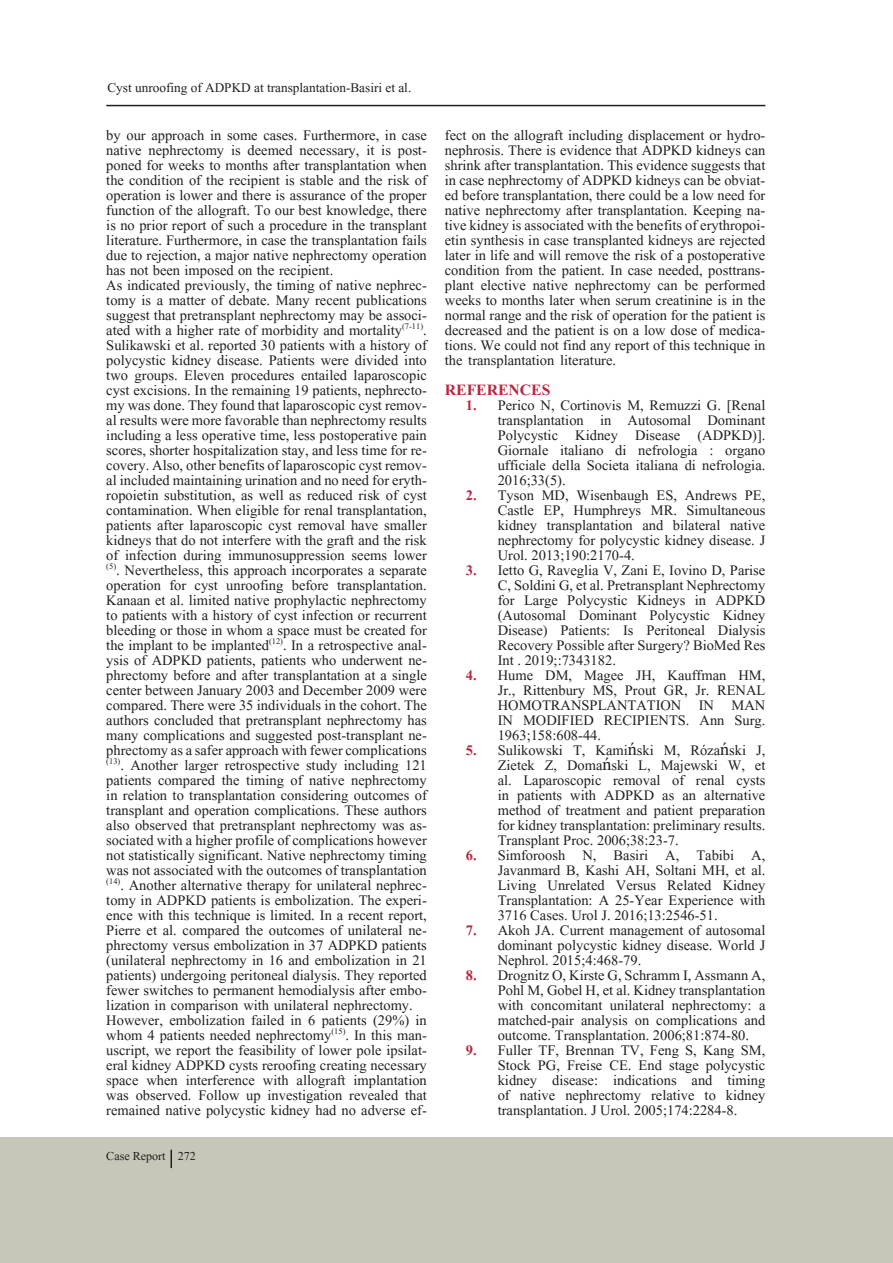
<style>
.page{position:relative;width:893px;height:1263px;background:#fff}
.page>*{position:absolute;margin:0;border:0;box-sizing:border-box;transform-origin:0 0}
.t1{font:700 19.5px "Aparajita";color:#b62841}
.t2{font:18px/15px "Aparajita";color:#231f20;text-align:justify}
.t3{font:16.5px "Aparajita";color:#231f20}
.t4{font:15px "Aparajita";color:#231f20}
.s1{font-weight:700;color:#b62841}
.s2{font-family:"Times New Roman"}
</style>
<div class="page">
<hr style="left:106px;top:105px;width:659px;height:1px;background:#231f20">
<div style="left:0;top:1137px;width:893px;height:126px;background:#c7c7b9"></div>
<svg style="left:171px;top:1150px;width:1px;height:18px"></svg>
<p class="t3" style="left:107px;top:79px;width:305px">Cyst unroofing of ADPKD at transplantation-Basiri et al.</p>
<p class="t2" style="left:106px;top:129px;width:322px">by our approach in some cases. Furthermore, in case native nephrectomy is deemed necessary, it is post&shy;poned for weeks to months after transplantation when the condition of the recipient is stable and the risk of operation is lower and there is assurance of the proper function of the allograft. To our best knowledge, there is no prior report of such a procedure in the transplant literature. Furthermore, in case the transplantation fails due to rejection, a major native nephrectomy operation has not been imposed on the recipient.</p>
<p class="t2" style="left:106px;top:279px;width:322px">As indicated previously, the timing of native nephrec&shy;tomy is a matter of debate. Many recent publications suggest that pretransplant nephrectomy may be associ&shy;ated with a higher rate of morbidity and mortality<sup>(7-11)</sup>.<br>Sulikawski et al. reported 30 patients with a history of polycystic kidney disease. Patients were divided into two groups. Eleven procedures entailed laparoscopic cyst excisions. In the remaining 19 patients, nephrecto&shy;my was done. They found that laparoscopic cyst remov&shy;al results were more favorable than nephrectomy results including a less operative time, less postoperative pain scores, shorter hospitalization stay, and less time for re&shy;covery. Also, other benefits of laparoscopic cyst remov&shy;al included maintaining urination and no need for eryth&shy;ropoietin substitution, as well as reduced risk of cyst contamination. When eligible for renal transplantation, patients after laparoscopic cyst removal have smaller kidneys that do not interfere with the graft and the risk of infection during immunosuppression seems lower <sup>(5)</sup>. Nevertheless, this approach incorporates a separate operation for cyst unroofing before transplantation.<br>Kanaan et al. limited native prophylactic nephrectomy to patients with a history of cyst infection or recurrent bleeding or those in whom a space must be created for the implant to be implanted<sup>(12)</sup>. In a retrospective anal&shy;ysis of ADPKD patients, patients who underwent ne&shy;phrectomy before and after transplantation at a single center between January 2003 and December 2009 were compared. There were 35 individuals in the cohort. The authors concluded that pretransplant nephrectomy has many complications and suggested post-transplant ne&shy;phrectomy as a safer approach with fewer complications <sup>(13)</sup>. Another larger retrospective study including 121 patients compared the timing of native nephrectomy in relation to transplantation considering outcomes of transplant and operation complications. These authors also observed that pretransplant nephrectomy was as&shy;sociated with a higher profile of complications however not statistically significant. Native nephrectomy timing was not associated with the outcomes of transplantation <sup>(14)</sup>. Another alternative therapy for unilateral nephrec&shy;tomy in ADPKD patients is embolization. The experi&shy;ence with this technique is limited. In a recent report, Pierre et al. compared the outcomes of unilateral ne&shy;phrectomy versus embolization in 37 ADPKD patients (unilateral nephrectomy in 16 and embolization in 21 patients) undergoing peritoneal dialysis. They reported fewer switches to permanent hemodialysis after embo&shy;lization in comparison with unilateral nephrectomy.</p>
<p class="t2" style="left:106px;top:1014px;width:322px">However, embolization failed in 6 patients (29%) in whom 4 patients needed nephrectomy<sup>(15)</sup>. In this man&shy;uscript, we report the feasibility of lower pole ipsilat&shy;eral kidney ADPKD cysts reroofing creating necessary space when interference with allograft implantation was observed. Follow up investigation revealed that remained native polycystic kidney had no adverse ef-</p>
<p class="t4" style="left:106px;top:1148px;width:91px">Case Report 272</p>
<p class="t2" style="left:445px;top:129px;width:322px">fect on the allograft including displacement or hydro&shy;nephrosis. There is evidence that ADPKD kidneys can shrink after transplantation. This evidence suggests that in case nephrectomy of ADPKD kidneys can be obviat&shy;ed before transplantation, there could be a low need for native nephrectomy after transplantation. Keeping na&shy;tive kidney is associated with the benefits of erythropoi&shy;etin synthesis in case transplanted kidneys are rejected later in life and will remove the risk of a postoperative condition from the patient. In case needed, posttrans&shy;plant elective native nephrectomy can be performed weeks to months later when serum creatinine is in the normal range and the risk of operation for the patient is decreased and the patient is on a low dose of medica&shy;tions. We could not find any report of this technique in the transplantation literature.</p>
<p class="t1" style="left:445px;top:380px;width:107px">REFERENCES</p>
<p class="t2" style="left:498px;top:399px;width:269px;text-indent:-32px"><span class="s1">1.</span> Perico N, Cortinovis M, Remuzzi G. [Renal transplantation in Autosomal Dominant Polycystic Kidney Disease (ADPKD)].<br>Giornale italiano di nefrologia : organo ufficiale della Societa italiana di nefrologia.<br>2016;33(5).</p>
<p class="t2" style="left:498px;top:489px;width:269px;text-indent:-32px"><span class="s1">2.</span> Tyson MD, Wisenbaugh ES, Andrews PE, Castle EP, Humphreys MR. Simultaneous kidney transplantation and bilateral native nephrectomy for polycystic kidney disease. J Urol. 2013;190:2170-4.</p>
<p class="t2" style="left:498px;top:564px;width:269px;text-indent:-32px"><span class="s1">3.</span> Ietto G, Raveglia V, Zani E, Iovino D, Parise C, Soldini G, et al. Pretransplant Nephrectomy for Large Polycystic Kidneys in ADPKD (Autosomal Dominant Polycystic Kidney Disease) Patients: Is Peritoneal Dialysis Recovery Possible after Surgery? BioMed Res Int . 2019;:7343182.</p>
<p class="t2" style="left:498px;top:669px;width:269px;text-indent:-32px"><span class="s1">4.</span> Hume DM, Magee JH, Kauffman HM, Jr., Rittenbury MS, Prout GR, Jr. RENAL HOMOTRANSPLANTATION IN MAN IN MODIFIED RECIPIENTS. Ann Surg.<br>1963;158:608-44.</p>
<p class="t2" style="left:498px;top:744px;width:269px;text-indent:-32px"><span class="s1">5.</span> Sulikowski T, Kami<span class="s2">ń</span>ski M, Róza<span class="s2">ń</span>ski J, Zietek Z, Doma<span class="s2">ń</span>ski L, Majewski W, et al. Laparoscopic removal of renal cysts in patients with ADPKD as an alternative method of treatment and patient preparation for kidney transplantation: preliminary results.<br>Transplant Proc. 2006;38:23-7.</p>
<p class="t2" style="left:498px;top:849px;width:269px;text-indent:-32px"><span class="s1">6.</span> Simforoosh N, Basiri A, Tabibi A, Javanmard B, Kashi AH, Soltani MH, et al.<br>Living Unrelated Versus Related Kidney Transplantation: A 25-Year Experience with 3716 Cases. Urol J. 2016;13:2546-51.</p>
<p class="t2" style="left:498px;top:924px;width:269px;text-indent:-32px"><span class="s1">7.</span> Akoh JA. Current management of autosomal dominant polycystic kidney disease. World J Nephrol. 2015;4:468-79.</p>
<p class="t2" style="left:498px;top:969px;width:269px;text-indent:-32px"><span class="s1">8.</span> Drognitz O, Kirste G, Schramm I, Assmann A, Pohl M, Gobel H, et al. Kidney transplantation with concomitant unilateral nephrectomy: a matched-pair analysis on complications and outcome. Transplantation. 2006;81:874-80.</p>
<p class="t2" style="left:498px;top:1044px;width:269px;text-indent:-32px"><span class="s1">9.</span> Fuller TF, Brennan TV, Feng S, Kang SM, Stock PG, Freise CE. End stage polycystic kidney disease: indications and timing of native nephrectomy relative to kidney transplantation. J Urol. 2005;174:2284-8.</p>
</div>
